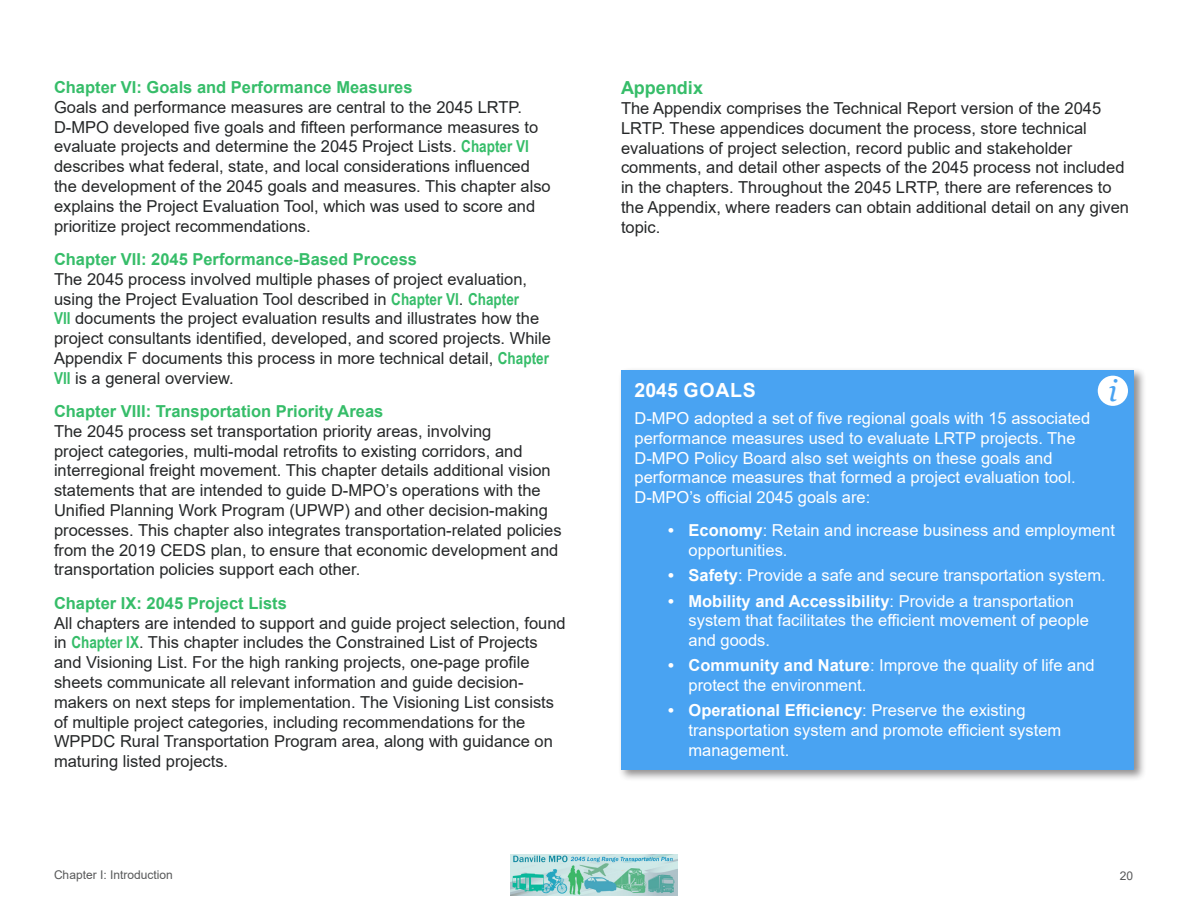
<style>
.page{position:relative;width:1188px;height:918px;background:#fff}
.page>*{position:absolute;margin:0;border:0;box-sizing:border-box;transform-origin:0 0}
.Insert_Body_text{font:italic 30px "Georgia";color:#49a3f2}
.Insert_Title{font:700 19.5px "Arial";letter-spacing:.035em;color:#fff}
.Header_2{font:700 18px "Arial";color:#36bd69}
.Body_text_no_GREP{font:16.5px/19.8px "Arial";color:#252728}
.Body_text{font:16.5px/19.8px "Arial";color:#252728}
.Insert_Body_text-2{font:16.5px/19.8px "Arial";color:#fff}
.Header_2-2{font:700 16.5px "Arial";color:#36bd69}
.t1{font:12px "Arial";color:#575859}
.s1{font-family:"Arial Narrow";font-weight:700;color:#36bd69}
.s2{font-weight:700}
</style>
<div class="page">
<img style="left:511px;top:855px;width:166px;height:41px">
<div style="left:618px;top:367px;width:529px;height:415px;background:#231f20;opacity:.5"></div>
<div style="left:621px;top:370px;width:513px;height:400px;background:#49a3f2"></div>
<div style="left:1098px;top:376px;width:30px;height:30px;background:#fff;border-radius:50%"></div>
<p class="Header_2-2" style="left:54px;top:76px;width:360px">Chapter VI: Goals and Performance Measures</p>
<p class="Body_text_no_GREP" style="left:54px;top:97px;width:498px">Goals and performance measures are central to the 2045 LRTP.<br>D-MPO developed five goals and fifteen performance measures to evaluate projects and determine the 2045 Project Lists. <span class="s1">Chapter VI </span>describes what federal, state, and local considerations influenced the development of the 2045 goals and measures. This chapter also explains the Project Evaluation Tool, which was used to score and prioritize project recommendations.</p>
<p class="Header_2-2" style="left:54px;top:247px;width:365px">Chapter VII: 2045 Performance-Based Process</p>
<p class="Body_text" style="left:54px;top:269px;width:499px">The 2045 process involved multiple phases of project evaluation, using the Project Evaluation Tool described in <span class="s1">Chapter VI</span>. <span class="s1">Chapter<br>VII</span> documents the project evaluation results and illustrates how the project consultants identified, developed, and scored projects. While Appendix F documents this process in more technical detail, <span class="s1">Chapter VII</span> is a general overview.</p>
<p class="Header_2-2" style="left:54px;top:400px;width:331px">Chapter VIII: Transportation Priority Areas</p>
<p class="Body_text_no_GREP" style="left:54px;top:421px;width:509px">The 2045 process set transportation priority areas, involving<br>project categories, multi-modal retrofits to existing corridors, and interregional freight movement. This chapter details additional vision statements that are intended to guide D-MPO’s operations with the Unified Planning Work Program (UPWP) and other decision-making processes. This chapter also integrates transportation-related policies from the 2019 CEDS plan, to ensure that economic development and transportation policies support each other.</p>
<p class="Header_2-2" style="left:54px;top:591px;width:234px">Chapter IX: 2045 Project Lists</p>
<p class="Body_text_no_GREP" style="left:54px;top:613px;width:513px">All chapters are intended to support and guide project selection, found in <span class="s1">Chapter IX</span>. This chapter includes the Constrained List of Projects and Visioning List. For the high ranking projects, one-page profile sheets communicate all relevant information and guide decision&shy;makers on next steps for implementation. The Visioning List consists of multiple project categories, including recommendations for the WPPDC Rural Transportation Program area, along with guidance on maturing listed projects.</p>
<p class="Header_2" style="left:621px;top:75px;width:84px">Appendix</p>
<p class="Body_text" style="left:621px;top:98px;width:510px">The Appendix comprises the Technical Report version of the 2045<br>LRTP. These appendices document the process, store technical evaluations of project selection, record public and stakeholder comments, and detail other aspects of the 2045 process not included in the chapters. Throughout the 2045 LRTP, there are references to the Appendix, where readers can obtain additional detail on any given topic.</p>
<p class="Insert_Body_text" style="left:1108px;top:372px;width:10px">i</p>
<p class="Insert_Title" style="left:634px;top:377px;width:123px">2045 GOALS</p>
<p class="Insert_Body_text-2" style="left:634px;top:408px;width:457px">D-MPO adopted a set of five regional goals with 15 associated performance measures used to evaluate LRTP projects. The D-MPO Policy Board also set weights on these goals and performance measures that formed a project evaluation tool.<br>D-MPO’s official 2045 goals are:</p>
<p class="Insert_Body_text-2" style="left:688px;top:521px;width:428px;text-indent:-20px"><span class="s2">• Economy</span>: Retain and increase business and employment opportunities.</p>
<p class="Insert_Body_text-2" style="left:668px;top:566px;width:439px"><span class="s2">• Safety</span>: Provide a safe and secure transportation system.</p>
<p class="Insert_Body_text-2" style="left:688px;top:591px;width:402px;text-indent:-20px"><span class="s2">• Mobility and Accessibility</span>: Provide a transportation system that facilitates the efficient movement of people and goods.</p>
<p class="Insert_Body_text-2" style="left:688px;top:656px;width:408px;text-indent:-20px"><span class="s2">• Community and Nature</span>: Improve the quality of life and protect the environment.</p>
<p class="Insert_Body_text-2" style="left:688px;top:701px;width:374px;text-indent:-20px"><span class="s2">• Operational Efficiency</span>: Preserve the existing transportation system and promote efficient system management.</p>
<p class="t1" style="left:54px;top:867px;width:120px">Chapter I: Introduction</p>
<p class="t1" style="left:1120px;top:867px;width:15px">20</p>
</div>
